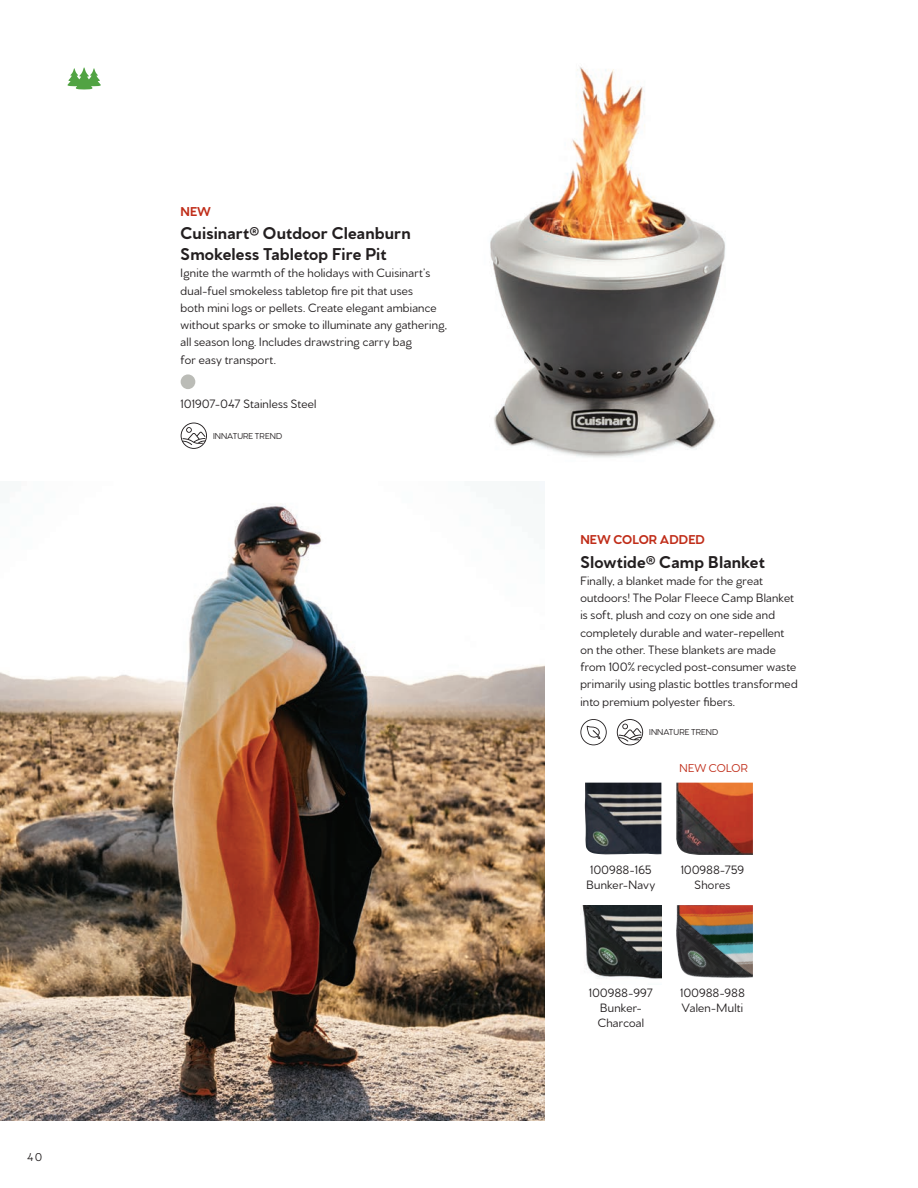
<style>
.page{position:relative;width:918px;height:1188px;background:#fff}
.page>*{position:absolute;margin:0;border:0;box-sizing:border-box;transform-origin:0 0}
.t1{font:700 18px/21px "Venti CF";letter-spacing:.005em;color:#231f20}
.t2{font:700 13.5px "Venti CF";color:#c02d19}
.t3{font:12.75px/17.2px "Venti CF";letter-spacing:.02em;color:#231f20}
.t4{font:12px "Venti CF";color:#c02d19}
.t5{font:12px "Venti CF";color:#231f20}
.t6{font:9px "Venti CF";color:#231f20}
</style>
<div class="page">
<img style="left:490px;top:67px;width:236px;height:391px">
<img style="left:0;top:503px;width:544px;height:617px">
<svg style="left:67px;top:67px;width:34px;height:23px"></svg>
<svg style="left:617px;top:719px;width:26px;height:26px"></svg>
<svg style="left:580px;top:719px;width:27px;height:26px"></svg>
<div style="left:181px;top:374px;width:14px;height:15px;background:#bbbcb7;border-radius:50%"></div>
<svg style="left:181px;top:423px;width:26px;height:26px"></svg>
<img style="left:585px;top:783px;width:76px;height:71px">
<img style="left:676px;top:783px;width:77px;height:72px">
<img style="left:676px;top:905px;width:77px;height:73px">
<img style="left:582px;top:905px;width:79px;height:74px">
<p class="t5" style="left:27px;top:1150px;width:16px">40</p>
<p class="t2" style="left:181px;top:203px;width:32px">NEW</p>
<h1 class="t1" style="left:181px;top:223px;width:232px">Cuisinart® Outdoor Cleanburn<br>Smokeless Tabletop Fire Pit</h1>
<p class="t3" style="left:181px;top:265px;width:268px">Ignite the warmth of the holidays with Cuisinart’s dual-fuel smokeless tabletop fire pit that uses<br>both mini logs or pellets. Create elegant ambiance without sparks or smoke to illuminate any gathering, all season long. Includes drawstring carry bag<br>for easy transport.</p>
<p class="t3" style="left:181px;top:395px;width:137px">101907-047 Stainless Steel</p>
<p class="t6" style="left:213px;top:430px;width:71px">INNATURE TREND</p>
<p class="t2" style="left:580px;top:531px;width:126px">NEW COLOR ADDED</p>
<h1 class="t1" style="left:580px;top:552px;width:186px">Slowtide® Camp Blanket</h1>
<p class="t3" style="left:580px;top:572px;width:219px">Finally, a blanket made for the great outdoors! The Polar Fleece Camp Blanket is soft, plush and cozy on one side and completely durable and water-repellent on the other. These blankets are made from 100% recycled post-consumer waste primarily using plastic bottles transformed into premium polyester fibers.</p>
<p class="t6" style="left:649px;top:727px;width:71px">INNATURE TREND</p>
<p class="t4" style="left:679px;top:760px;width:70px">NEW COLOR</p>
<p class="t3" style="left:586px;top:863px;width:70px;line-height:15px">100988-165<br>Bunker-Navy</p>
<p class="t3" style="left:681px;top:863px;width:65px;line-height:15px;text-align:center">100988-759<br>Shores</p>
<p class="t3" style="left:589px;top:985px;width:66px;line-height:15px;text-align:center">100988-997<br>Bunker-<br>Charcoal</p>
<p class="t3" style="left:680px;top:985px;width:66px;line-height:15px">100988-988<br>Valen-Multi</p>
</div>
